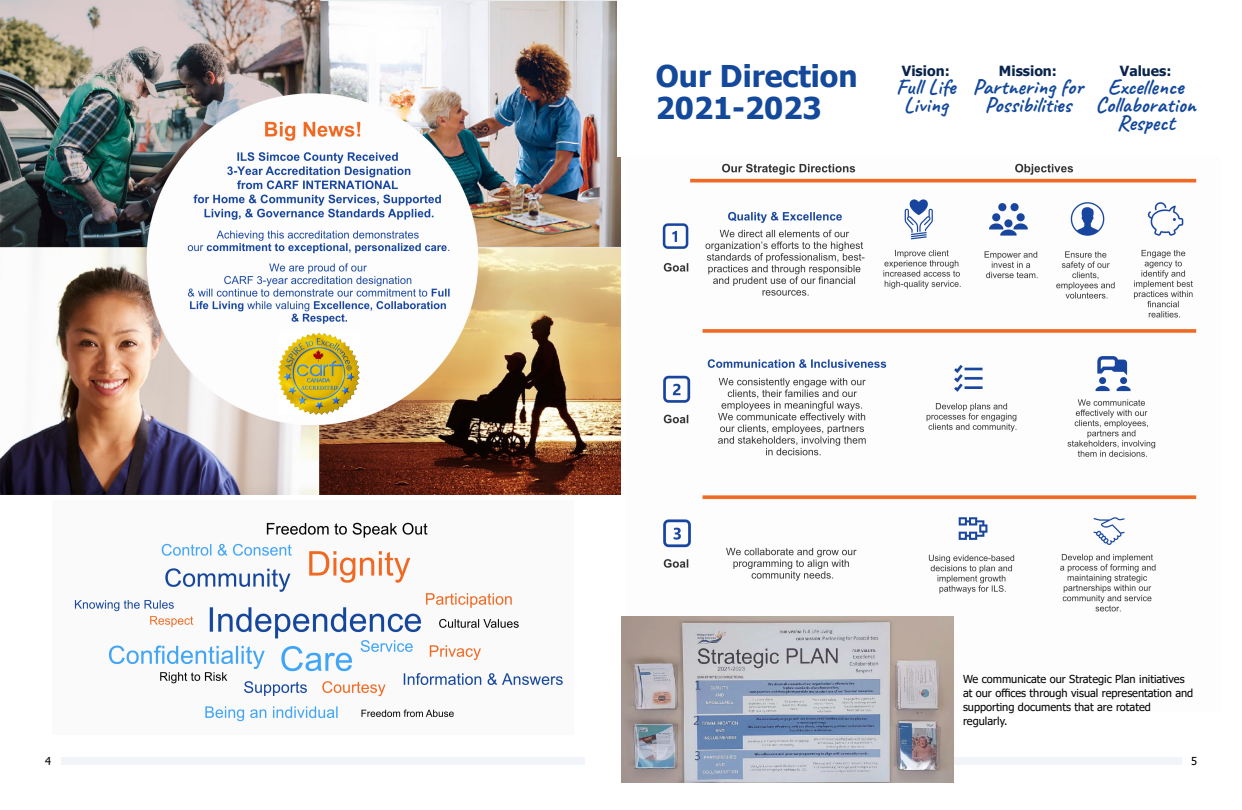
<style>
.page{position:relative;width:1242px;height:810px;background:#fff}
.page>*{position:absolute;margin:0;border:0;box-sizing:border-box;transform-origin:0 0}
.t1{font:700 30px/32px "Tahoma";color:#13489b}
.t2{font:700 22px/18px "Caveat";color:#13489b;text-align:center}
.t3{font:700 14px "Tahoma";color:#09244d}
.t4{font:11px/14px "Tahoma";color:#000}
</style>
<div class="page">
<img style="left:0;top:0;width:621px;height:494px">
<img style="left:74px;top:522px;width:489px;height:200px">
<div style="left:62px;top:758px;width:523px;height:7px;background:#f1f4f9"></div>
<div style="left:657px;top:758px;width:525px;height:7px;background:#f1f4f9"></div>
<img style="left:626px;top:163px;width:571px;height:454px">
<div style="left:617px;top:0;width:625px;height:156px;background:#fff"></div>
<img style="left:621px;top:617px;width:333px;height:166px">
<h1 class="t1" style="left:656px;top:62px;width:203px">Our Direction<br>2021-2023</h1>
<p class="t3" style="left:902px;top:65px;width:49px">Vision:</p>
<h2 class="t2" style="left:896px;top:77px;width:61px">Full Life<br>Living</h2>
<p class="t3" style="left:999px;top:65px;width:60px">Mission:</p>
<h2 class="t2" style="left:973px;top:77px;width:112px">Partnering for<br>Possibilities</h2>
<p class="t3" style="left:1120px;top:65px;width:53px">Values:</p>
<h2 class="t2" style="left:1096px;top:77px;width:102px">Excellence<br>Collaboration<br>Respect</h2>
<p class="t4" style="left:963px;top:673px;width:232px">We communicate our Strategic Plan initiatives at our offices through visual representation and supporting documents that are rotated regularly.</p>
<p class="t4" style="left:45px;top:755px;width:8px">4</p>
<p class="t4" style="left:1191px;top:755px;width:8px">5</p>
</div>
